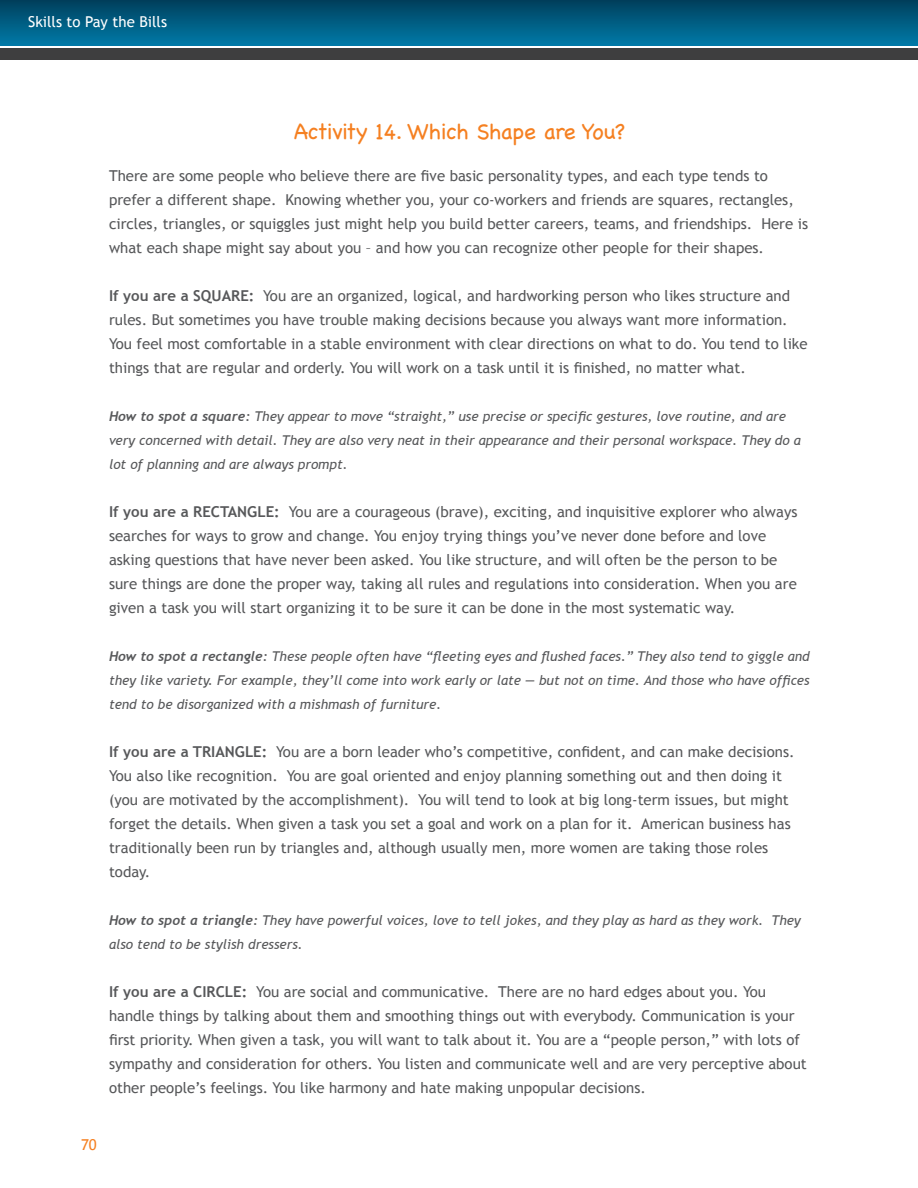
<style>
.page{position:relative;width:918px;height:1188px;background:#fff}
.page>*{position:absolute;margin:0;border:0;box-sizing:border-box;transform-origin:0 0}
.t1{font:22.5px "Chalkboard";letter-spacing:-.02em;color:#f58021}
.t2{font:15px/24px "Trebuchet MS";color:#57585a}
.t3{font:15px "Trebuchet MS";color:#fff}
.t4{font:15px "Trebuchet MS";color:#f58021}
.t5{font:italic 13.5px/24px "Trebuchet MS";color:#57585a}
.s1{font-weight:700}
.s2{font-family:"Trebuchet";font-weight:700}
.s3{font-style:inherit}
</style>
<div class="page">
<div style="left:0;top:0;width:918px;height:46px;background:linear-gradient(to bottom,#00405c,#0079a7)"></div>
<div style="left:0;top:48px;width:918px;height:12px;background:#3e3e3f"></div>
<p class="t3" style="left:28px;top:13px;width:140px">Skills to Pay the Bills</p>
<h3 class="t1" style="left:294px;top:119px;width:333px">Activity 14. Which Shape are You?</h3>
<p class="t2" style="left:109px;top:164px;width:701px">There are some people who believe there are five basic personality types, and each type tends to prefer a different shape. Knowing whether you, your co-workers and friends are squares, rectangles, circles, triangles, or squiggles just might help you build better careers, teams, and friendships. Here is what each shape might say about you – and how you can recognize other people for their shapes.</p>
<p class="t2" style="left:109px;top:284px;width:700px"><span class="s1">If you are a SQUARE:</span> You are an organized, logical, and hardworking person who likes structure and rules. But sometimes you have trouble making decisions because you always want more information.<br>You feel most comfortable in a stable environment with clear directions on what to do. You tend to like things that are regular and orderly. You will work on a task until it is finished, no matter what.</p>
<p class="t5" style="left:109px;top:405px;width:693px"><span class="s2">How to spot a square:</span> They appear to move “straight,” use precise or specific gestures, love routine, and are very concerned with detail. They are also very neat in their appearance and their personal workspace. They do a lot of planning and are always prompt.</p>
<p class="t2" style="left:109px;top:500px;width:690px"><span class="s1">If you are a RECTANGLE:</span> You are a courageous (brave), exciting, and inquisitive explorer who always searches for ways to grow and change. You enjoy trying things you’ve never done before and love asking questions that have never been asked. You like structure, and will often be the person to be sure things are done the proper way, taking all rules and regulations into consideration. When you are given a task you will start organizing it to be sure it can be done in the most systematic way.</p>
<p class="t5" style="left:109px;top:645px;width:702px;text-align:justify"><span class="s2">How to spot a rectangle:</span> These people often have “fleeting eyes and flushed faces.” They also tend to giggle and they like variety. For example, they’ll come into work early or late <span class="s3">—</span> but not on time. And those who have offices tend to be disorganized with a mishmash of furniture.</p>
<p class="t2" style="left:109px;top:740px;width:687px"><span class="s1">If you are a TRIANGLE:</span> You are a born leader who’s competitive, confident, and can make decisions.<br>You also like recognition. You are goal oriented and enjoy planning something out and then doing it (you are motivated by the accomplishment). You will tend to look at big long-term issues, but might forget the details. When given a task you set a goal and work on a plan for it. American business has traditionally been run by triangles and, although usually men, more women are taking those roles today.</p>
<p class="t5" style="left:109px;top:909px;width:693px"><span class="s2">How to spot a triangle:</span> They have powerful voices, love to tell jokes, and they play as hard as they work. They also tend to be stylish dressers.</p>
<p class="t2" style="left:109px;top:980px;width:699px"><span class="s1">If you are a CIRCLE:</span> You are social and communicative. There are no hard edges about you. You handle things by talking about them and smoothing things out with everybody. Communication is your first priority. When given a task, you will want to talk about it. You are a “people person,” with lots of sympathy and consideration for others. You listen and communicate well and are very perceptive about other people’s feelings. You like harmony and hate making unpopular decisions.</p>
<p class="t4" style="left:81px;top:1136px;width:17px">70</p>
</div>
